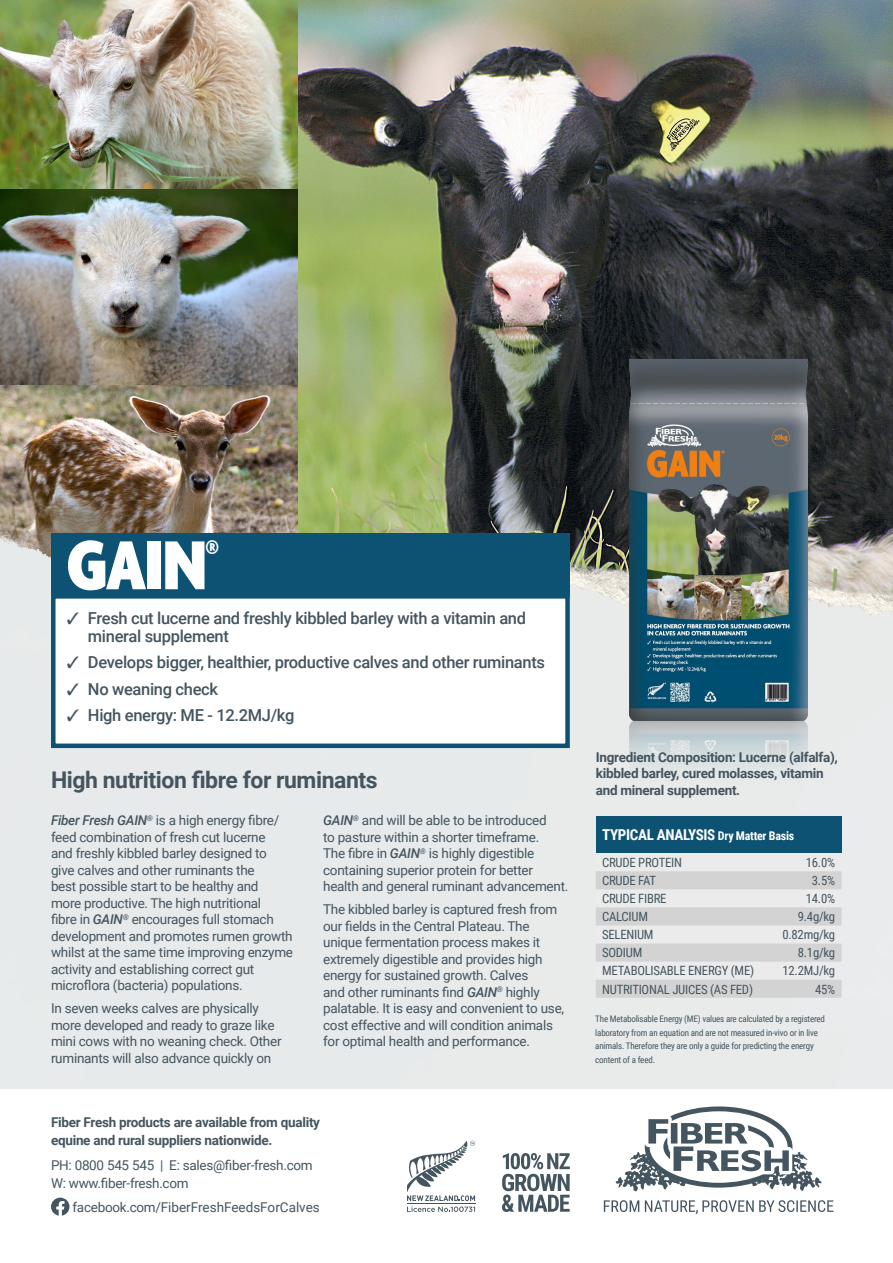
<style>
.page{position:relative;width:893px;height:1263px;background:#fff}
.page>*{position:absolute;margin:0;border:0;box-sizing:border-box;transform-origin:0 0}
.Main_Product_Heading{font:900 condensed 75px "Agenda";color:#fff}
.Heading_Sub_Grey{font:700 22.95px "Roboto";letter-spacing:-.02em;color:#45555f}
.Key_Benefits{font:500 16.5px/18px "Roboto";letter-spacing:-.02em;color:#45555f}
.Data_Table_SUBS{font:700 15px "Roboto Condensed";letter-spacing:-.02em;color:#fff}
.Body_Copy_Grey{font:13.5px/16.5px "Roboto";letter-spacing:-.02em;color:#45555f}
.Sub_Grey{font:700 13.5px/16.5px "Roboto";letter-spacing:-.02em;color:#45555f}
.Body_Copy_Grey-2{font:13.5px "Roboto";color:#45555f}
.Data_Table_BODY{font:12.75px "Roboto Condensed";letter-spacing:-.02em;color:#45555f}
.Data_Table_BODY-2{font:9px/13.5px "Roboto Condensed";letter-spacing:-.02em;color:#45555f}
.s1{font-weight:500;font-style:italic}
.s2{font-size:12px}
</style>
<div class="page">
<svg style="left:604px;top:1200px;width:229px;height:14px"></svg>
<svg style="left:615px;top:1106px;width:207px;height:85px"></svg>
<svg style="left:407px;top:1141px;width:68px;height:71px"></svg>
<svg style="left:502px;top:1153px;width:68px;height:59px"></svg>
<svg style="left:51px;top:1197px;width:18px;height:19px"></svg>
<img style="left:298px;top:0;width:595px;height:383px">
<img style="left:0;top:0;width:298px;height:383px">
<img style="left:0;top:383px;width:893px;height:706px">
<div style="left:596px;top:816px;width:245px;height:37px;background:#0e5273"></div>
<svg style="left:596px;top:853px;width:245px;height:145px;background:#dfdfde"></svg>
<div style="left:51px;top:594px;width:519px;height:154px;background:#fff;border:4px solid #0e5273"></div>
<div style="left:51px;top:533px;width:519px;height:64px;background:#0e5273"></div>
<img style="left:629px;top:359px;width:179px;height:723px">
<p class="Main_Product_Heading" style="left:66px;top:525px;width:154px">GAIN<sup>®</sup></p>
<p class="Key_Benefits" style="left:88px;top:608px;width:440px;text-indent:-21px">✓ Fresh cut lucerne and freshly kibbled barley with a vitamin and mineral supplement</p>
<p class="Key_Benefits" style="left:67px;top:653px;width:480px">✓ Develops bigger, healthier, productive calves and other ruminants</p>
<p class="Key_Benefits" style="left:67px;top:679px;width:153px">✓ No weaning check</p>
<p class="Key_Benefits" style="left:67px;top:706px;width:229px">✓ High energy: ME - 12.2MJ/kg</p>
<p class="Heading_Sub_Grey" style="left:51px;top:764px;width:328px">High nutrition fibre for ruminants</p>
<p class="Body_Copy_Grey" style="left:51px;top:812px;width:244px"><span class="s1">Fiber Fresh GAIN</span><sup>®</sup> is a high energy fibre/ feed combination of fresh cut lucerne<br>and freshly kibbled barley designed to give calves and other ruminants the<br>best possible start to be healthy and<br>more productive. The high nutritional<br>fibre in <span class="s1">GAIN</span><sup>®</sup> encourages full stomach development and promotes rumen growth whilst at the same time improving enzyme activity and establishing correct gut microflora (bacteria) populations.</p>
<p class="Body_Copy_Grey" style="left:51px;top:999px;width:232px">In seven weeks calves are physically more developed and ready to graze like mini cows with no weaning check. Other ruminants will also advance quickly on</p>
<p class="Body_Copy_Grey" style="left:323px;top:812px;width:247px"><span class="s1">GAIN</span><sup>®</sup> and will be able to be introduced<br>to pasture within a shorter timeframe.<br>The fibre in <span class="s1">GAIN</span><sup>®</sup> is highly digestible containing superior protein for better health and general ruminant advancement.</p>
<p class="Body_Copy_Grey" style="left:323px;top:900px;width:243px">The kibbled barley is captured fresh from our fields in the Central Plateau. The unique fermentation process makes it extremely digestible and provides high energy for sustained growth. Calves<br>and other ruminants find <span class="s1">GAIN</span><sup>®</sup> highly palatable. It is easy and convenient to use, cost effective and will condition animals for optimal health and performance.</p>
<p class="Sub_Grey" style="left:51px;top:1113px;width:271px;line-height:18px">Fiber Fresh products are available from quality equine and rural suppliers nationwide.</p>
<p class="Body_Copy_Grey" style="left:51px;top:1155px;width:263px;line-height:18px">PH: 0800 545 545 | E: sales@fiber-fresh.com<br>W: www.fiber-fresh.com</p>
<p class="Body_Copy_Grey-2" style="left:73px;top:1198px;width:249px">facebook.com/FiberFreshFeedsForCalves</p>
<p class="Sub_Grey" style="left:596px;top:748px;width:244px">Ingredient Composition: Lucerne (alfalfa), kibbled barley, cured molasses, vitamin and mineral supplement.</p>
<p class="Data_Table_SUBS" style="left:602px;top:825px;width:194px">TYPICAL ANALYSIS <span class="s2">Dry Matter Basis</span></p>
<p class="Data_Table_BODY" style="left:602px;top:853px;width:82px">CRUDE PROTEIN</p>
<p class="Data_Table_BODY" style="left:806px;top:853px;width:31px">16.0%</p>
<p class="Data_Table_BODY" style="left:602px;top:872px;width:55px">CRUDE FAT</p>
<p class="Data_Table_BODY" style="left:812px;top:872px;width:25px">3.5%</p>
<p class="Data_Table_BODY" style="left:602px;top:890px;width:66px">CRUDE FIBRE</p>
<p class="Data_Table_BODY" style="left:806px;top:890px;width:31px">14.0%</p>
<p class="Data_Table_BODY" style="left:602px;top:908px;width:47px">CALCIUM</p>
<p class="Data_Table_BODY" style="left:798px;top:908px;width:39px">9.4g/kg</p>
<p class="Data_Table_BODY" style="left:602px;top:926px;width:53px">SELENIUM</p>
<p class="Data_Table_BODY" style="left:782px;top:926px;width:54px">0.82mg/kg</p>
<p class="Data_Table_BODY" style="left:602px;top:944px;width:42px">SODIUM</p>
<p class="Data_Table_BODY" style="left:798px;top:944px;width:39px">8.1g/kg</p>
<p class="Data_Table_BODY" style="left:602px;top:962px;width:154px">METABOLISABLE ENERGY (ME)</p>
<p class="Data_Table_BODY" style="left:782px;top:962px;width:54px">12.2MJ/kg</p>
<p class="Data_Table_BODY" style="left:602px;top:980px;width:152px">NUTRITIONAL JUICES (AS FED)</p>
<p class="Data_Table_BODY" style="left:815px;top:980px;width:22px">45%</p>
<p class="Data_Table_BODY-2" style="left:595px;top:1012px;width:231px">The Metabolisable Energy (ME) values are calculated by a registered laboratory from an equation and are not measured in-vivo or in live animals. Therefore they are only a guide for predicting the energy content of a feed.</p>
</div>
